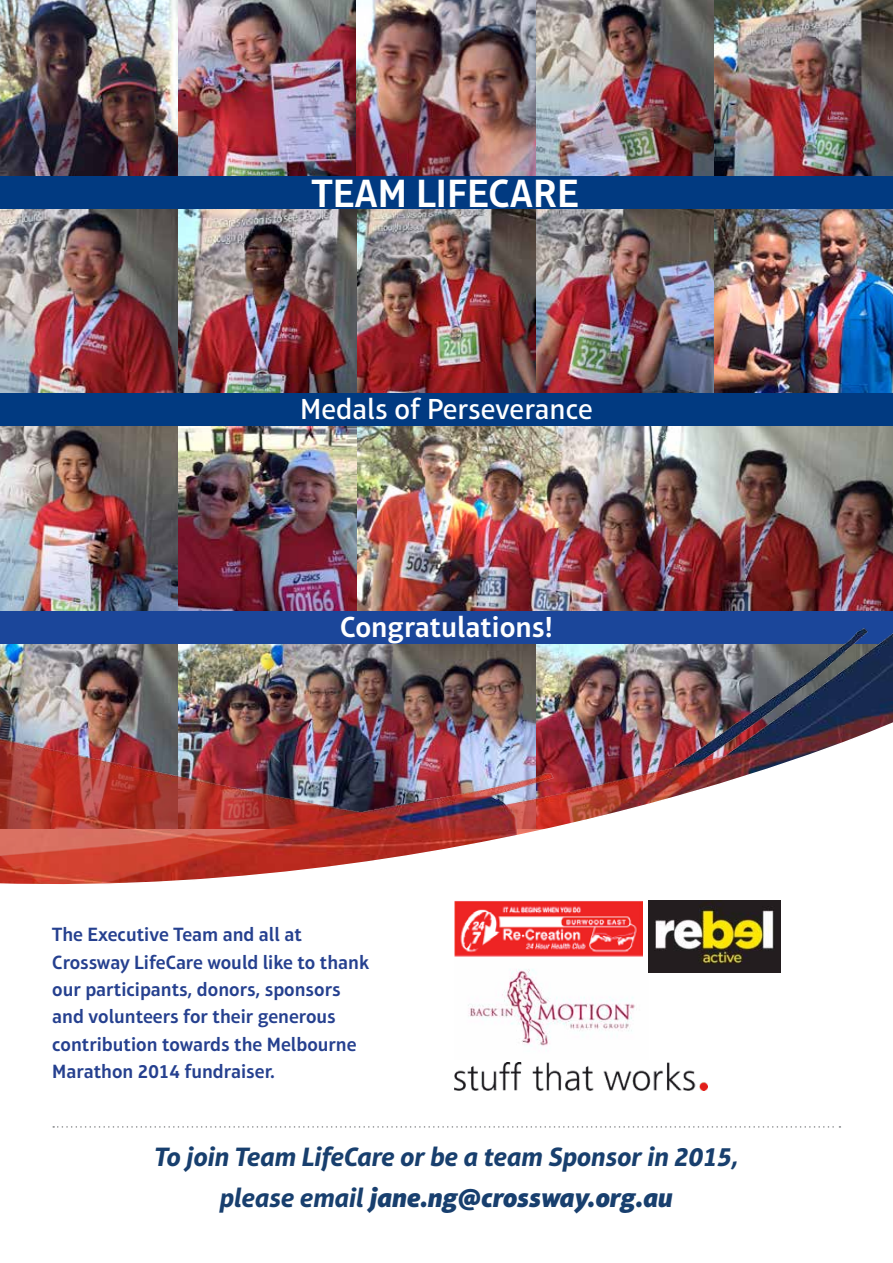
<style>
.page{position:relative;width:893px;height:1263px;background:#fff}
.page>*{position:absolute;margin:0;border:0;box-sizing:border-box;transform-origin:0 0}
.t1{font:600 40.2px "Aptifer Sans LT Pro";color:#fff}
.t2{font:500 29.55px "Aptifer Sans LT Pro";color:#fff}
.t3{font:600 29.55px "Aptifer Sans LT Pro";color:#fff}
.t4{font:italic 700 27px/41px "Aptifer Sans LT Pro";color:#183f6e;text-align:center}
.t5{font:600 19.5px/27.3px "Aptifer Sans LT Pro";color:#25408f}
.s1{font-weight:900}
</style>
<div class="page">
<img style="left:536px;top:0;width:178px;height:394px">
<img style="left:0;top:427px;width:179px;height:170px">
<img style="left:0;top:208px;width:179px;height:186px">
<img style="left:0;top:0;width:536px;height:176px">
<img style="left:358px;top:427px;width:535px;height:170px">
<img style="left:179px;top:208px;width:178px;height:186px">
<img style="left:714px;top:0;width:179px;height:176px">
<img style="left:179px;top:427px;width:177px;height:170px">
<img style="left:714px;top:208px;width:178px;height:186px">
<img style="left:357px;top:208px;width:179px;height:186px">
<div style="left:0;top:176px;width:893px;height:32px;background:#013a81"></div>
<div style="left:0;top:394px;width:893px;height:32px;background:#013a81"></div>
<img style="left:0;top:597px;width:893px;height:123px">
<img style="left:0;top:720px;width:893px;height:408px">
<img style="left:454px;top:955px;width:194px;height:104px">
<img style="left:649px;top:900px;width:131px;height:72px">
<img style="left:454px;top:900px;width:188px;height:57px">
<img style="left:454px;top:1062px;width:254px;height:28px">
<svg style="left:53px;top:1126px;width:787px;height:2px"></svg>
<h1 class="t1" style="left:312px;top:169px;width:268px">TEAM LIFECARE</h1>
<h2 class="t2" style="left:300px;top:392px;width:294px">Medals of Perseverance</h2>
<h2 class="t3" style="left:340px;top:609px;width:214px">Congratulations!</h2>
<p class="t5" style="left:52px;top:921px;width:318px">The Executive Team and all at Crossway LifeCare would like to thank our participants, donors, sponsors and volunteers for their generous contribution towards the Melbourne Marathon 2014 fundraiser.</p>
<h3 class="t4" style="left:155px;top:1136px;width:586px">To join Team LifeCare or be a team Sponsor in 2015, please email <span class="s1">jane.ng@crossway.org.au</span></h3>
</div>
